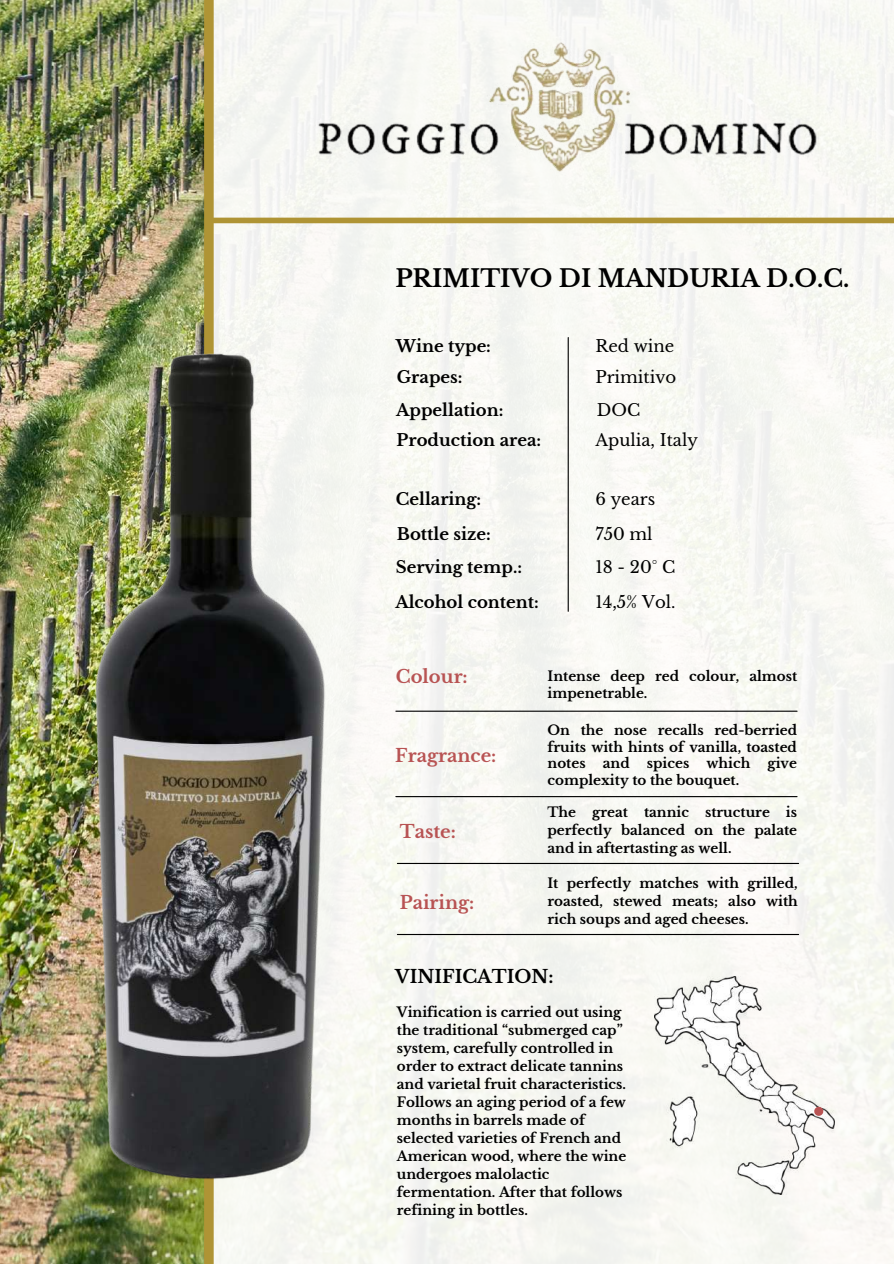
<style>
.page{position:relative;width:894px;height:1264px;background:#fff}
.page>*{position:absolute;margin:0;border:0;box-sizing:border-box;transform-origin:0 0}
.t1{font:700 24px "Libre Baskerville";color:#000}
.t2{font:700 18px "Libre Baskerville";color:#b85353}
.t3{font:700 18px "Libre Baskerville";color:#000}
.t4{font:700 16.5px/35.1px "Libre Baskerville";color:#000}
.t5{font:16.5px/35.1px "Libre Baskerville";color:#000}
.t6{font:700 13.5px/18px "Libre Baskerville";color:#000;text-align:justify}
</style>
<div class="page">
<img style="left:0;top:0;width:204px;height:1263px">
<div style="left:213px;top:0;width:680px;height:1263px;background:#f7f8f3"></div>
<svg style="left:204px;top:0;width:10px;height:1263px;background:#b0963b"></svg>
<hr style="left:567px;top:337px;width:1px;height:274px;background:#000">
<div style="left:211px;top:218px;width:682px;height:5px;background:#af9435"></div>
<img style="left:318px;top:42px;width:499px;height:130px">
<hr style="left:396px;top:710px;width:400px;height:1px;background:#000">
<hr style="left:396px;top:796px;width:400px;height:1px;background:#000">
<hr style="left:397px;top:933px;width:401px;height:2px;background:#000">
<img style="left:654px;top:976px;width:180px;height:218px">
<svg style="left:814px;top:1106px;width:9px;height:9px"></svg>
<hr style="left:397px;top:862px;width:401px;height:2px;background:#000">
<img style="left:0;top:321px;width:512px;height:912px">
<h1 class="t1" style="left:395px;top:264px;width:455px">PRIMITIVO DI MANDURIA D.O.C.</h1>
<p class="t4" style="left:396px;top:331px;width:97px;line-height:30.5px">Wine type:<br>Grapes:</p>
<p class="t4" style="left:396px;top:395px;width:146px;line-height:30.3px">Appellation:<br>Production area:</p>
<p class="t4" style="left:396px;top:481px;width:96px">Cellaring:<br>Bottle size:</p>
<p class="t4" style="left:395px;top:549px;width:145px">Serving temp.:<br>Alcohol content:</p>
<p class="t5" style="left:595px;top:331px;width:82px;line-height:30.5px">Red wine<br>Primitivo</p>
<p class="t5" style="left:595px;top:395px;width:104px;line-height:30.3px">DOC<br>Apulia, Italy</p>
<p class="t5" style="left:595px;top:481px;width:61px">6 years<br>750 ml</p>
<p class="t5" style="left:595px;top:549px;width:82px">18 - 20° C<br>14,5% Vol.</p>
<h2 class="t2" style="left:396px;top:665px;width:73px">Colour:</h2>
<h2 class="t2" style="left:395px;top:744px;width:102px">Fragrance:</h2>
<h2 class="t2" style="left:399px;top:820px;width:58px">Taste:</h2>
<h2 class="t2" style="left:399px;top:891px;width:76px">Pairing:</h2>
<p class="t6" style="left:547px;top:668px;width:251px;line-height:17px">Intense deep red colour, almost impenetrable.</p>
<p class="t6" style="left:547px;top:721px;width:251px;line-height:17px">On the nose recalls red-berried fruits with hints of vanilla, toasted notes</p>
<p class="t6" style="left:602px;top:754px;width:28px">and</p>
<p class="t6" style="left:646px;top:754px;width:44px">spices</p>
<p class="t6" style="left:706px;top:754px;width:45px">which</p>
<p class="t6" style="left:767px;top:754px;width:31px">give</p>
<p class="t6" style="left:547px;top:771px;width:193px">complexity to the bouquet.</p>
<p class="t6" style="left:547px;top:803px;width:251px">The great tannic structure is perfectly balanced on the palate and in aftertasting as well.</p>
<p class="t6" style="left:547px;top:874px;width:252px">It perfectly matches with grilled, roasted, stewed meats; also with rich soups and aged cheeses.</p>
<h2 class="t3" style="left:395px;top:965px;width:160px">VINIFICATION:</h2>
<p class="t6" style="left:397px;top:1002px;width:231px;text-align:left">Vinification is carried out using the traditional “submerged cap” system, carefully controlled in order to extract delicate tannins and varietal fruit characteristics.<br>Follows an aging period of a few months in barrels made of selected varieties of French and<br>American wood, where the wine undergoes malolactic fermentation. After that follows refining in bottles.</p>
</div>
